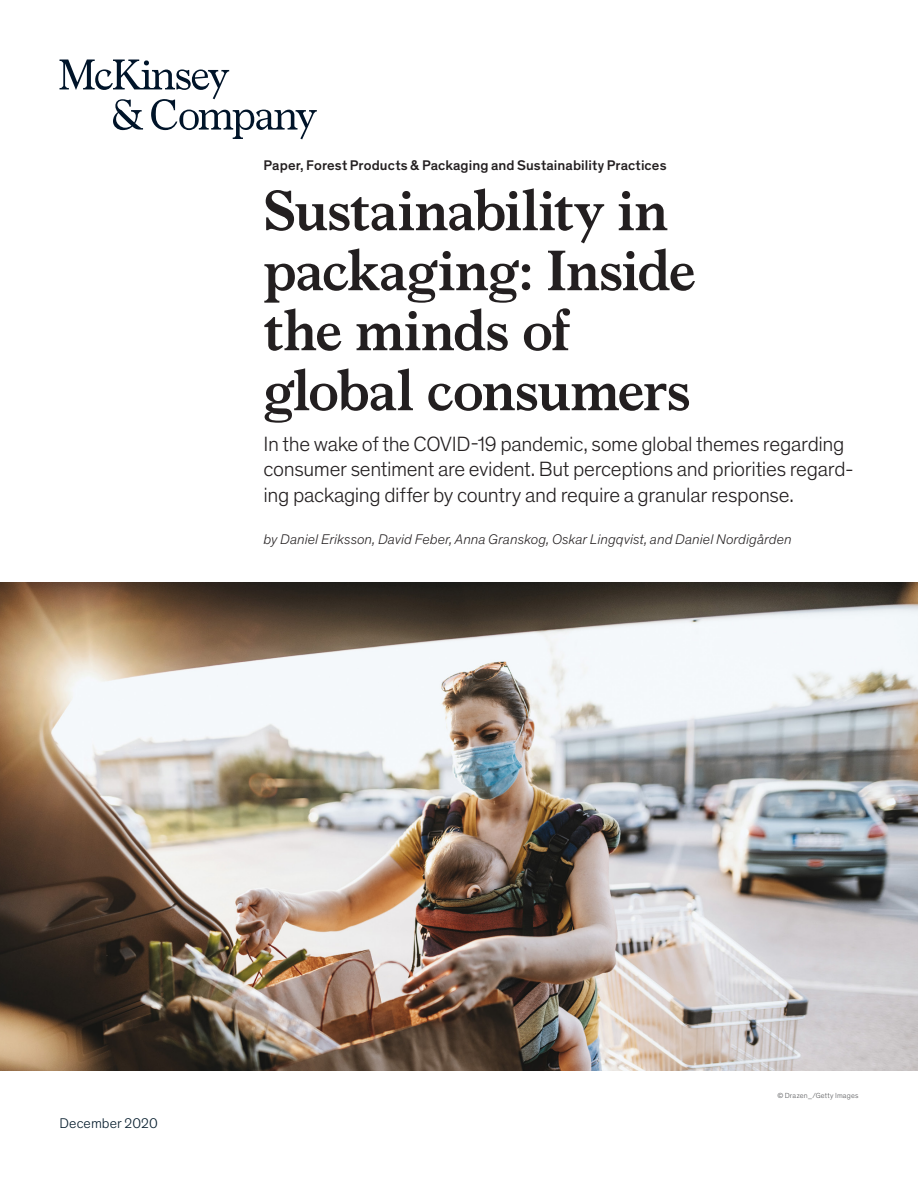
<style>
.page{position:relative;width:918px;height:1188px;background:#fff}
.page>*{position:absolute;margin:0;border:0;box-sizing:border-box;transform-origin:0 0}
.Title_of_article-dee{font:700 57px/60px "Bower";letter-spacing:-.01em;color:#231f20}
.Standfirst-Dek_McKin{font:300 21px/25.5px "Mc Kinsey Sans";letter-spacing:-.015em;color:#231f20}
.Author_byline{font:italic 300 14.25px "Mc Kinsey Sans";letter-spacing:.005em;color:#231f20}
.Eyebrow{font:500 14.25px "Mc Kinsey Sans";letter-spacing:.005em;color:#231f20}
.Cover_date_-_Deep_bl{font:300 14.25px "Mc Kinsey Sans";letter-spacing:.005em;color:#051c2c}
.Art_Photo_credit{font:300 7.5px "Mc Kinsey Sans";letter-spacing:.025em;color:#57585a}
</style>
<div class="page">
<img style="left:0;top:582px;width:918px;height:488px">
<svg style="left:60px;top:60px;width:257px;height:79px"></svg>
<p class="Eyebrow" style="left:264px;top:155px;width:405px">Paper, Forest Products &amp; Packaging and Sustainability Practices</p>
<p class="Title_of_article-dee" style="left:264px;top:177px;width:434px">Sustainability in packaging: Inside the minds of global consumers</p>
<p class="Standfirst-Dek_McKin" style="left:264px;top:430px;width:592px">In the wake of the COVID-19 pandemic, some global themes regarding consumer sentiment are evident. But perceptions and priorities regard&shy;ing packaging differ by country and require a granular response.</p>
<p class="Author_byline" style="left:264px;top:529px;width:530px">by Daniel Eriksson, David Feber, Anna Granskog, Oskar Lingqvist, and Daniel Nordigården</p>
<p class="Cover_date_-_Deep_bl" style="left:60px;top:1113px;width:100px">December 2020</p>
<p class="Art_Photo_credit" style="left:777px;top:1090px;width:83px">© Drazen_/Getty Images</p>
</div>
